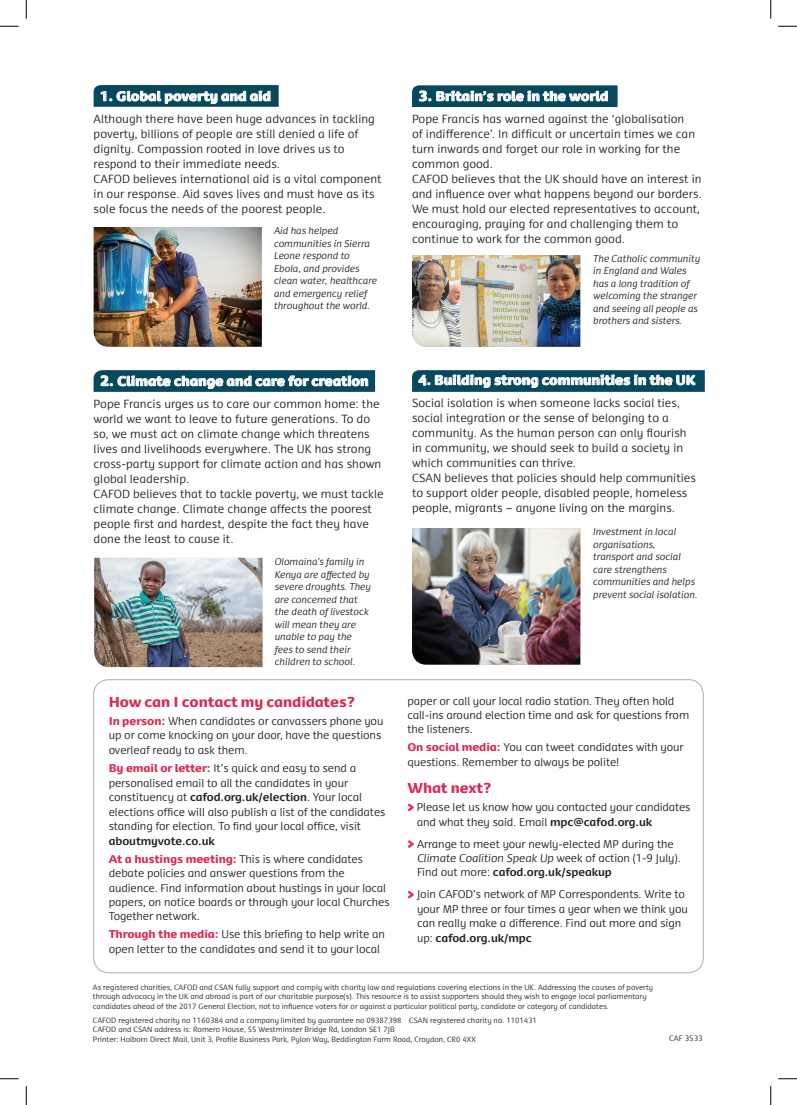
<style>
.page{position:relative;width:797px;height:1105px;background:#fff}
.page>*{position:absolute;margin:0;border:0;box-sizing:border-box;transform-origin:0 0}
.t1{font:900 13.75px "Dancer TF";letter-spacing:-.005em;color:#dd2652}
.t2{font:900 12.75px "Dancer TF";letter-spacing:.005em;color:#fff}
.t3{font:300 11.25px/15px "Dancer TF";letter-spacing:.005em;color:#231f20}
.t4{font:300 10.75px/14.4px "Dancer TF";letter-spacing:-.005em;color:#231f20}
.t5{font:italic 300 9.38px/12.5px "Dancer Pro";letter-spacing:-.005em;color:#231f20}
.t6{font:300 7.5px "Dancer TF";letter-spacing:.005em;color:#231f20}
.t7{font:300 7.25px/9.8px "Dancer TF";letter-spacing:.005em;color:#231f20}
.s1{font-size:13.5px}
.s2{font-weight:900;color:#dd2652}
.s3{font-weight:700}
</style>
<div class="page">
<svg style="left:412px;top:85px;width:205px;height:23px;background:#407384"></svg>
<svg style="left:94px;top:370px;width:281px;height:22px;background:#386d7f"></svg>
<svg style="left:412px;top:370px;width:292px;height:22px;background:#3a6f80"></svg>
<svg style="left:407px;top:803px;width:7px;height:9px"></svg>
<svg style="left:407px;top:840px;width:7px;height:8px"></svg>
<svg style="left:407px;top:891px;width:7px;height:8px"></svg>
<img style="left:94px;top:227px;width:168px;height:120px">
<img style="left:412px;top:255px;width:168px;height:92px">
<img style="left:412px;top:528px;width:168px;height:137px">
<img style="left:94px;top:558px;width:168px;height:109px">
<svg style="left:94px;top:85px;width:185px;height:22px;background:#376c7e"></svg>
<svg style="left:0;top:25px;width:19px;height:2px"></svg>
<svg style="left:778px;top:25px;width:19px;height:2px"></svg>
<svg style="left:0;top:1078px;width:19px;height:1px"></svg>
<svg style="left:778px;top:1078px;width:19px;height:1px"></svg>
<svg style="left:25px;top:0;width:2px;height:19px"></svg>
<svg style="left:25px;top:1086px;width:2px;height:19px"></svg>
<svg style="left:770px;top:0;width:1px;height:19px"></svg>
<svg style="left:770px;top:1086px;width:1px;height:19px"></svg>
<p class="t2" style="left:100px;top:88px;width:172px">1. Global poverty and aid</p>
<p class="t3" style="left:94px;top:111px;width:289px">Although there have been huge advances in tackling poverty, billions of people are still denied a life of dignity. Compassion rooted in love drives us to respond to their immediate needs.<br>CAFOD believes international aid is a vital component in our response. Aid saves lives and must have as its sole focus the needs of the poorest people.</p>
<p class="t5" style="left:274px;top:224px;width:105px">Aid has helped communities in Sierra<br>Leone respond to<br>Ebola, and provides clean water, healthcare and emergency relief throughout the world.</p>
<p class="t2" style="left:418px;top:88px;width:191px"><span class="s1">3.</span> Britain’s role in the world</p>
<p class="t3" style="left:412px;top:111px;width:291px">Pope Francis has warned against the ‘globalisation<br>of indifference’. In difficult or uncertain times we can turn inwards and forget our role in working for the common good.<br>CAFOD believes that the UK should have an interest in and influence over what happens beyond our borders.<br>We must hold our elected representatives to account, encouraging, praying for and challenging them to continue to work for the common good.</p>
<p class="t5" style="left:593px;top:251px;width:109px">The Catholic community in England and Wales has a long tradition of welcoming the stranger and seeing all people as brothers and sisters.</p>
<p class="t2" style="left:100px;top:372px;width:270px"><span class="s1">2.</span> Climate change and care for creation</p>
<p class="t3" style="left:94px;top:396px;width:292px">Pope Francis urges us to care our common home: the world we want to leave to future generations. To do so, we must act on climate change which threatens lives and livelihoods everywhere. The UK has strong cross-party support for climate action and has shown global leadership.<br>CAFOD believes that to tackle poverty, we must tackle climate change. Climate change affects the poorest people first and hardest, despite the fact they have done the least to cause it.</p>
<p class="t5" style="left:274px;top:555px;width:98px">Olomaina’s family in<br>Kenya are affected by severe droughts. They are concerned that the death of livestock will mean they are unable to pay the fees to send their children to school.</p>
<p class="t1" style="left:109px;top:693px;width:248px">How can I contact my candidates?</p>
<p class="t4" style="left:109px;top:714px;width:276px"><span class="s2">In person:</span> When candidates or canvassers phone you up or come knocking on your door, have the questions overleaf ready to ask them.</p>
<p class="t4" style="left:109px;top:761px;width:278px"><span class="s2">By email or letter:</span> It’s quick and easy to send a personalised email to all the candidates in your constituency at <span class="s3">cafod.org.uk/election</span>. Your local elections office will also publish a list of the candidates standing for election. To find your local office, visit</p>
<p class="t4" style="left:109px;top:832px;width:256px;line-height:17.9px"><span class="s3">aboutmyvote.co.uk<br></span><span class="s2">At a hustings meeting:</span> This is where candidates</p>
<p class="t4" style="left:109px;top:866px;width:282px">debate policies and answer questions from the audience. Find information about hustings in your local papers, on notice boards or through your local Churches Together network.</p>
<p class="t4" style="left:109px;top:927px;width:278px"><span class="s2">Through the media:</span> Use this briefing to help write an open letter to the candidates and send it to your local</p>
<p class="t2" style="left:418px;top:371px;width:279px">4. Building strong communities in the UK</p>
<p class="t3" style="left:412px;top:395px;width:285px">Social isolation is when someone lacks social ties, social integration or the sense of belonging to a community. As the human person can only flourish in community, we should seek to build a society in which communities can thrive.<br>CSAN believes that policies should help communities to support older people, disabled people, homeless people, migrants – anyone living on the margins.</p>
<p class="t5" style="left:593px;top:525px;width:106px">Investment in local organisations, transport and social care strengthens communities and helps prevent social isolation.</p>
<p class="t4" style="left:407px;top:693px;width:283px">paper or call your local radio station. They often hold call-ins around election time and ask for questions from the listeners.</p>
<p class="t4" style="left:407px;top:740px;width:278px"><span class="s2">On social media:</span> You can tweet candidates with your questions. Remember to always be polite!</p>
<p class="t1" style="left:407px;top:778px;width:85px">What next?</p>
<p class="t4" style="left:417px;top:800px;width:275px;text-indent:-10px"><span class="s2">&gt;</span> Please let us know how you contacted your candidates and what they said. Email <span class="s3">mpc@cafod.org.uk</span></p>
<p class="t4" style="left:417px;top:836px;width:265px;text-indent:-10px"><span class="s2">&gt;</span> Arrange to meet your newly-elected MP during the<br>Climate Coalition Speak Up week of action (1-9 July).<br>Find out more: <span class="s3">cafod.org.uk/speakup</span></p>
<p class="t4" style="left:417px;top:887px;width:272px;text-indent:-10px"><span class="s2">&gt;</span> Join CAFOD’s network of MP Correspondents. Write to your MP three or four times a year when we think you can really make a difference. Find out more and sign up: <span class="s3">cafod.org.uk/mpc</span></p>
<p class="t7" style="left:93px;top:982px;width:561px">As registered charities, CAFOD and CSAN fully support and comply with charity law and regulations covering elections in the UK. Addressing the causes of poverty through advocacy in the UK and abroad is part of our charitable purpose(s). This resource is to assist supporters should they wish to engage local parliamentary candidates ahead of the 2017 General Election, not to influence voters for or against a particular political party, candidate or category of candidates.</p>
<p class="t7" style="left:93px;top:1015px;width:445px">CAFOD registered charity no 1160384 and a company limited by guarantee no 09387398 CSAN registered charity no. 1101431<br>CAFOD and CSAN address is: Romero House, 55 Westminster Bridge Rd, London SE1 7JB<br>Printer: Holborn Direct Mail, Unit 3, Profile Business Park, Pylon Way, Beddington Farm Road, Croydon, CR0 4XX</p>
<p class="t6" style="left:669px;top:1033px;width:35px">CAF 3533</p>
</div>
